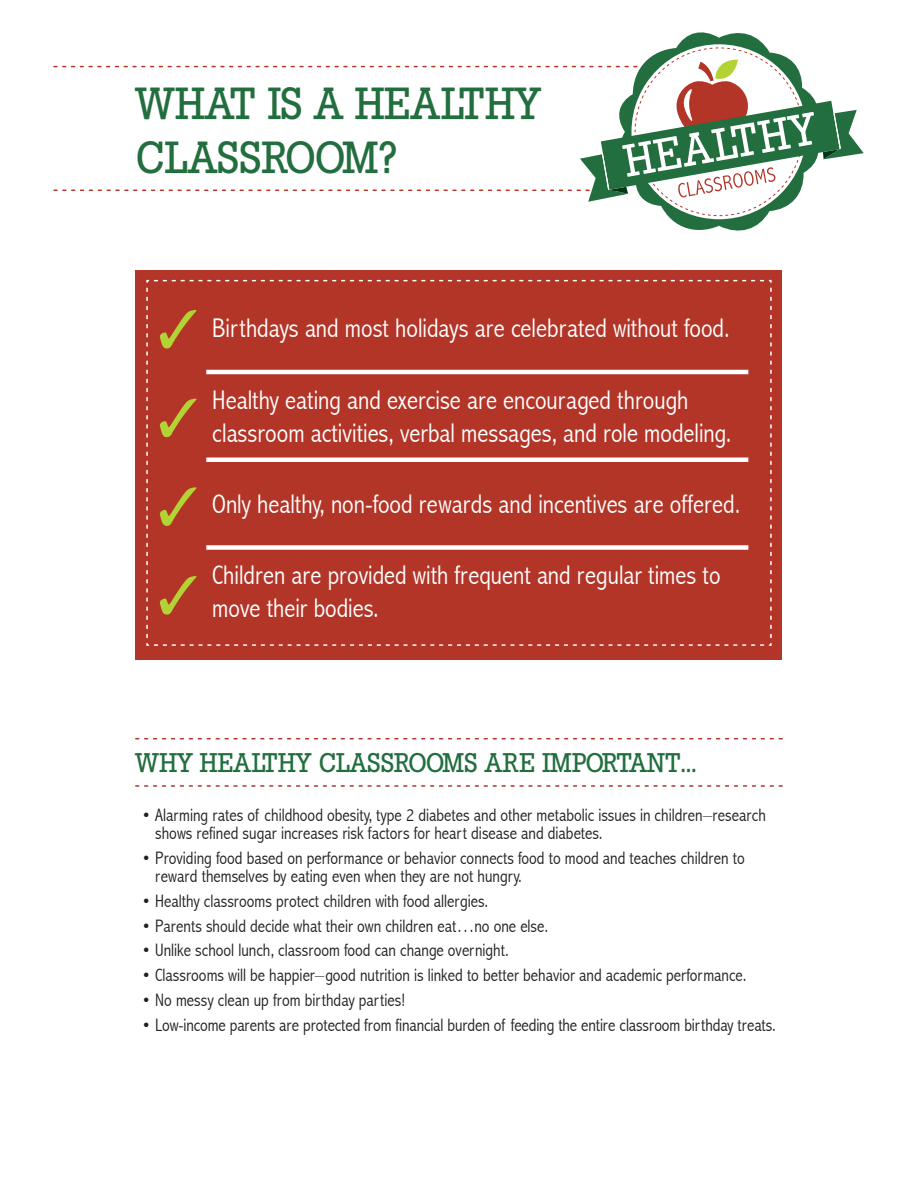
<style>
.page{position:relative;width:918px;height:1188px;background:#fff}
.page>*{position:absolute;margin:0;border:0;box-sizing:border-box;transform-origin:0 0}
.heading{font:500 45px/54px "Slab Tall X";color:#226e3f}
.body{font:300 condensed 27px/33px "Abadi";color:#fff}
.heading_2{font:500 27px "Slab Tall X";color:#226e3f}
.t1{font:300 condensed 18px/18px "Abadi";color:#231f20}
</style>
<div class="page">
<svg style="left:136px;top:738px;width:646px;height:1px"></svg>
<svg style="left:136px;top:785px;width:646px;height:2px"></svg>
<div style="left:136px;top:270px;width:646px;height:389px;background:#b23528"></div>
<svg style="left:146px;top:279px;width:626px;height:367px"></svg>
<hr style="left:206px;top:370px;width:542px;height:4px;background:#fff">
<hr style="left:206px;top:458px;width:542px;height:4px;background:#fff">
<div style="left:206px;top:545px;width:542px;height:5px;background:#fff"></div>
<svg style="left:160px;top:310px;width:37px;height:38px"></svg>
<svg style="left:160px;top:399px;width:37px;height:38px"></svg>
<svg style="left:160px;top:487px;width:37px;height:39px"></svg>
<svg style="left:160px;top:576px;width:37px;height:39px"></svg>
<svg style="left:54px;top:32px;width:810px;height:199px"></svg>
<p class="heading" style="left:135px;top:76px;width:407px">WHAT IS A HEALTHY<br>CLASSROOM?</p>
<p class="body" style="left:212px;top:312px;width:519px">Birthdays and most holidays are celebrated without food.</p>
<p class="body" style="left:212px;top:383px;width:521px">Healthy eating and exercise are encouraged through classroom activities, verbal messages, and role modeling.</p>
<p class="body" style="left:212px;top:487px;width:530px">Only healthy, non-food rewards and incentives are offered.</p>
<p class="body" style="left:212px;top:559px;width:510px">Children are provided with frequent and regular times to move their bodies.</p>
<p class="heading_2" style="left:135px;top:747px;width:563px">WHY HEALTHY CLASSROOMS ARE IMPORTANT...</p>
<p class="t1" style="left:155px;top:806px;width:612px;text-indent:-14px">• Alarming rates of childhood obesity, type 2 diabetes and other metabolic issues in children–research shows refined sugar increases risk factors for heart disease and diabetes.</p>
<p class="t1" style="left:155px;top:849px;width:591px;text-indent:-14px">• Providing food based on performance or behavior connects food to mood and teaches children to reward themselves by eating even when they are not hungry.</p>
<p class="t1" style="left:142px;top:892px;width:348px">• Healthy classrooms protect children with food allergies.</p>
<p class="t1" style="left:142px;top:917px;width:408px">• Parents should decide what their own children eat…no one else.</p>
<p class="t1" style="left:142px;top:941px;width:369px">• Unlike school lunch, classroom food can change overnight.</p>
<p class="t1" style="left:142px;top:966px;width:606px">• Classrooms will be happier–good nutrition is linked to better behavior and academic performance.</p>
<p class="t1" style="left:142px;top:991px;width:265px">• No messy clean up from birthday parties!</p>
<p class="t1" style="left:142px;top:1016px;width:636px">• Low-income parents are protected from financial burden of feeding the entire classroom birthday treats.</p>
</div>
